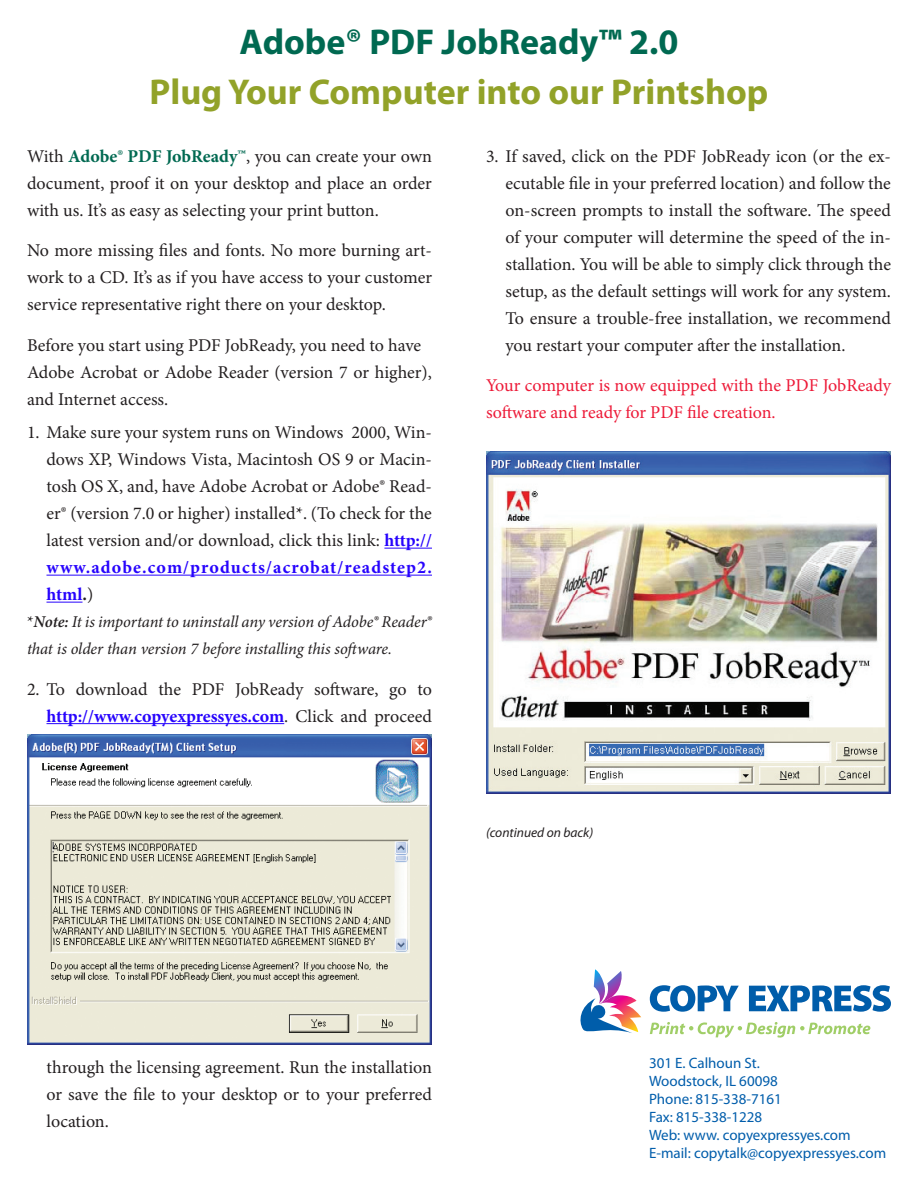
<style>
.page{position:relative;width:918px;height:1188px;background:#fff}
.page>*{position:absolute;margin:0;border:0;box-sizing:border-box;transform-origin:0 0}
.t1{font:700 36px "Myriad Pro";color:#92a229}
.t2{font:700 36px "Myriad Pro";color:#006951}
.t3{font:18px/27px "Minion Pro";letter-spacing:-.005em;color:#231f20;text-align:justify}
.t4{font:18px/27px "Minion Pro";letter-spacing:-.005em;color:#ed1a38}
.t5{font:italic 16.5px/27px "Minion Pro";letter-spacing:-.01em;color:#231f20}
.t6{font:15px/18px "Myriad Pro";color:#015dab}
.t7{font:italic 13.5px "Myriad Pro";color:#231f20}
.s1{font-weight:700;color:#006951}
.s2{font-weight:700;color:#2704fd}
.s3{font-weight:700}
.s4{font-style:normal}
.s5{font-weight:600}
</style>
<div class="page">
<hr style="left:384px;top:548px;width:48px;height:1px;background:#2704fd">
<hr style="left:46px;top:575px;width:386px;height:1px;background:#2704fd">
<hr style="left:46px;top:602px;width:37px;height:1px;background:#2704fd">
<hr style="left:46px;top:723px;width:238px;height:1px;background:#2704fd">
<img style="left:27px;top:734px;width:405px;height:311px">
<img style="left:486px;top:452px;width:405px;height:341px">
<svg style="left:650px;top:985px;width:89px;height:27px"></svg>
<svg style="left:749px;top:985px;width:142px;height:27px"></svg>
<svg style="left:580px;top:969px;width:61px;height:64px"></svg>
<svg style="left:650px;top:1022px;width:220px;height:16px"></svg>
<h1 class="t2" style="left:240px;top:18px;width:440px">Adobe® PDF JobReady™ 2.0</h1>
<h1 class="t1" style="left:150px;top:68px;width:620px">Plug Your Computer into our Printshop</h1>
<p class="t3" style="left:27px;top:142px;width:406px">With <span class="s1">Adobe® PDF JobReady™</span>, you can create your own document, proof it on your desktop and place an order with us. It’s as easy as selecting your print button.</p>
<p class="t3" style="left:27px;top:237px;width:407px">No more missing files and fonts. No more burning art&shy;work to a CD. It’s as if you have access to your customer service representative right there on your desktop.</p>
<p class="t3" style="left:27px;top:331px;width:406px;text-align:left">Before you start using PDF JobReady, you need to have<br>Adobe Acrobat or Adobe Reader (version 7 or higher), and Internet access.</p>
<p class="t3" style="left:46px;top:419px;width:387px;text-indent:-19px">1. Make sure your system runs on Windows 2000, Win&shy;dows XP, Windows Vista, Macintosh OS 9 or Macin&shy;tosh OS X, and, have Adobe Acrobat or Adobe® Read&shy;er® (version 7.0 or higher) installed*. (To check for the latest version and/or download, click this link: <span class="s2">http:// www.adobe.com/products/acrobat/readstep2. html</span><span class="s3">.</span>)</p>
<p class="t5" style="left:27px;top:609px;width:407px"><span class="s4">*</span><span class="s5">Note:</span> It is important to uninstall any version of Adobe® Reader® that is older than version 7 before installing this software.</p>
<p class="t3" style="left:27px;top:676px;width:407px;text-align:right">2. To download the PDF JobReady software, go to <span class="s2">http://www.copyexpressyes.com</span>. Click and proceed</p>
<p class="t3" style="left:505px;top:142px;width:387px;text-indent:-19px">3. If saved, click on the PDF JobReady icon (or the ex&shy;ecutable file in your preferred location) and follow the on-screen prompts to install the software. The speed of your computer will determine the speed of the in&shy;stallation. You will be able to simply click through the setup, as the default settings will work for any system.<br>To ensure a trouble-free installation, we recommend you restart your computer after the installation.</p>
<p class="t4" style="left:486px;top:372px;width:407px">Your computer is now equipped with the PDF JobReady software and ready for PDF file creation.</p>
<p class="t7" style="left:486px;top:824px;width:109px">(continued on back)</p>
<p class="t3" style="left:46px;top:1054px;width:387px">through the licensing agreement. Run the installation or save the file to your desktop or to your preferred location.</p>
<p class="t6" style="left:649px;top:1054px;width:239px">301 E. Calhoun St.<br>Woodstock, IL 60098<br>Phone: 815-338-7161<br>Fax: 815-338-1228<br>Web: www. copyexpressyes.com<br>E-mail: copytalk@copyexpressyes.com</p>
</div>
